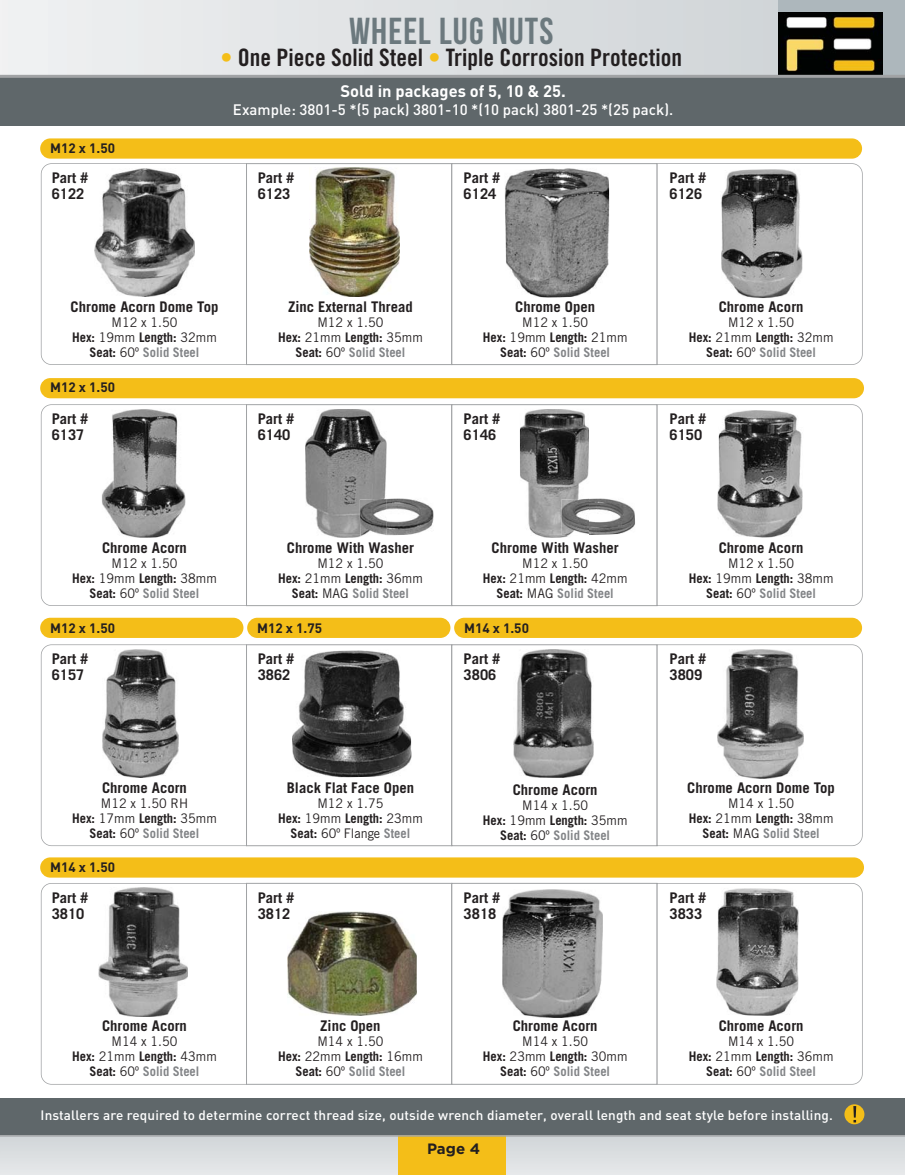
<style>
.page{position:relative;width:905px;height:1175px;background:#fff}
.page>*{position:absolute;margin:0;border:0;box-sizing:border-box;transform-origin:0 0}
.t1{font:700 37.5px "Bebas Neue";letter-spacing:.03em;color:#6c797e}
.t2{font:24px "Trade Gothic Bold Cond Twenty";color:#231f20}
.t3{font:700 16.5px "DIN";color:#fff}
.t4{font:500 15px "DIN";color:#fff}
.t5{font:700 15px "Gotham";color:#231f20}
.t6{font:700 14.7px/16px "Trade Gothic";color:#231f20}
.t7{font:500 13.5px "DIN";letter-spacing:.01em;color:#fff}
.t8{font:700 13.5px "DIN";color:#231f20}
.t9{font:13.2px/15px "Trade Gothic";color:#231f20;text-align:center;scale:.95 1}
.s1{color:#f4be18}
.s2{font-weight:700}
.s3{font-weight:700;color:#828487}
</style>
<div class="page">
<div style="left:0;top:1098px;width:904px;height:37px;background:#5f676a"></div>
<div style="left:0;top:77px;width:904px;height:48px;background:#5f676a"></div>
<div style="left:0;top:1135px;width:904px;height:39px;background:#dbdee0"></div>
<div style="left:399px;top:1135px;width:107px;height:39px;background:#f4be18"></div>
<div style="left:0;top:0;width:785px;height:76px;background:linear-gradient(to right,#eff0f1,#cfd4d7)"></div>
<div style="left:778px;top:0;width:126px;height:76px;background:#adb7bc"></div>
<img style="left:778px;top:13px;width:104px;height:62px">
<hr style="left:0;top:1135px;width:904px;height:1px;background:#a1a3a5">
<hr style="left:0;top:75px;width:904px;height:3px;background:#a1a3a5">
<div style="left:844px;top:1104px;width:20px;height:20px;background:#f4be18;border-radius:50%"></div>
<svg style="left:853px;top:1106px;width:3px;height:16px"></svg>
<svg style="left:41px;top:163px;width:205px;height:202px"></svg>
<img style="left:95px;top:169px;width:100px;height:127px">
<img style="left:310px;top:168px;width:89px;height:129px">
<div style="left:246px;top:163px;width:206px;height:202px;border:1px solid #a1a3a5"></div>
<div style="left:451px;top:163px;width:206px;height:202px;border:1px solid #a1a3a5"></div>
<img style="left:505px;top:168px;width:105px;height:130px">
<svg style="left:656px;top:163px;width:206px;height:202px"></svg>
<img style="left:719px;top:169px;width:84px;height:130px">
<div style="left:40px;top:138px;width:822px;height:21px;background:#f4be18;border-radius:10px"></div>
<div style="left:40px;top:378px;width:824px;height:20px;background:#f4be18;border-radius:10px"></div>
<div style="left:40px;top:617px;width:203px;height:21px;background:#f4be18;border-radius:10px"></div>
<div style="left:40px;top:857px;width:824px;height:20px;background:#f4be18;border-radius:10px"></div>
<div style="left:247px;top:617px;width:203px;height:21px;background:#f4be18;border-radius:10px"></div>
<div style="left:454px;top:617px;width:408px;height:21px;background:#f4be18;border-radius:10px"></div>
<svg style="left:41px;top:404px;width:205px;height:202px"></svg>
<img style="left:100px;top:408px;width:86px;height:130px">
<div style="left:246px;top:404px;width:206px;height:202px;border:1px solid #a1a3a5"></div>
<img style="left:305px;top:409px;width:82px;height:128px">
<div style="left:451px;top:404px;width:206px;height:202px;border:1px solid #a1a3a5"></div>
<img style="left:520px;top:409px;width:69px;height:128px">
<svg style="left:656px;top:404px;width:206px;height:202px"></svg>
<img style="left:716px;top:409px;width:88px;height:129px">
<svg style="left:41px;top:644px;width:205px;height:202px"></svg>
<img style="left:103px;top:649px;width:75px;height:128px">
<div style="left:246px;top:644px;width:206px;height:202px;border:1px solid #a1a3a5"></div>
<img style="left:292px;top:650px;width:120px;height:128px">
<div style="left:451px;top:644px;width:206px;height:202px;border:1px solid #a1a3a5"></div>
<img style="left:514px;top:649px;width:79px;height:128px">
<svg style="left:656px;top:644px;width:206px;height:202px"></svg>
<img style="left:717px;top:649px;width:86px;height:129px">
<svg style="left:41px;top:883px;width:205px;height:201px"></svg>
<img style="left:98px;top:887px;width:89px;height:129px">
<img style="left:288px;top:911px;width:128px;height:104px">
<div style="left:246px;top:883px;width:206px;height:201px;border:1px solid #a1a3a5"></div>
<div style="left:451px;top:883px;width:206px;height:201px;border:1px solid #a1a3a5"></div>
<img style="left:502px;top:889px;width:100px;height:128px">
<svg style="left:656px;top:883px;width:206px;height:201px"></svg>
<img style="left:715px;top:887px;width:85px;height:129px">
<img style="left:387px;top:498px;width:47px;height:37px">
<img style="left:360px;top:499px;width:27px;height:37px">
<img style="left:589px;top:498px;width:46px;height:37px">
<img style="left:561px;top:499px;width:28px;height:37px">
<p class="t8" style="left:50px;top:143px;width:66px">M12 x 1.50</p>
<h1 class="t1" style="left:349px;top:9px;width:206px">WHEEL LUG NUTS</h1>
<h2 class="t2" style="left:220px;top:48px;width:463px"><span class="s1">•</span> One Piece Solid Steel <span class="s1">•</span> Triple Corrosion Protection</h2>
<p class="t3" style="left:340px;top:85px;width:227px">Sold in packages of 5, 10 &amp; 25.</p>
<p class="t4" style="left:233px;top:104px;width:442px">Example: 3801-5 *(5 pack) 3801-10 *(10 pack) 3801-25 *(25 pack).</p>
<p class="t6" style="left:52px;top:171px;width:38px">Part #<br>6122</p>
<p class="t6" style="left:258px;top:171px;width:38px">Part #<br>6123</p>
<p class="t6" style="left:463px;top:171px;width:38px">Part #<br>6124</p>
<p class="t6" style="left:669px;top:171px;width:38px">Part #<br>6126</p>
<p class="t6" style="left:71px;top:300px;width:149px">Chrome Acorn Dome Top</p>
<p class="t9" style="left:72px;top:315px;width:154px">M12 x 1.50<br><span class="s2">Hex:</span> 19mm <span class="s2">Length:</span> 32mm<br><span class="s2">Seat:</span> 60º <span class="s3">Solid Steel</span></p>
<p class="t8" style="left:50px;top:383px;width:66px">M12 x 1.50</p>
<p class="t6" style="left:288px;top:300px;width:126px">Zinc External Thread</p>
<p class="t9" style="left:278px;top:315px;width:154px">M12 x 1.50<br><span class="s2">Hex:</span> 21mm <span class="s2">Length:</span> 35mm<br><span class="s2">Seat:</span> 60º <span class="s3">Solid Steel</span></p>
<p class="t6" style="left:515px;top:300px;width:81px">Chrome Open</p>
<p class="t9" style="left:483px;top:315px;width:154px">M12 x 1.50<br><span class="s2">Hex:</span> 19mm <span class="s2">Length:</span> 21mm<br><span class="s2">Seat:</span> 60º <span class="s3">Solid Steel</span></p>
<p class="t6" style="left:718px;top:300px;width:86px">Chrome Acorn</p>
<p class="t9" style="left:688px;top:315px;width:154px">M12 x 1.50<br><span class="s2">Hex:</span> 21mm <span class="s2">Length:</span> 32mm<br><span class="s2">Seat:</span> 60º <span class="s3">Solid Steel</span></p>
<p class="t6" style="left:52px;top:412px;width:38px">Part #<br>6137</p>
<p class="t6" style="left:258px;top:412px;width:38px">Part #<br>6140</p>
<p class="t6" style="left:463px;top:412px;width:38px">Part #<br>6146</p>
<p class="t6" style="left:669px;top:412px;width:38px">Part #<br>6150</p>
<p class="t6" style="left:102px;top:540px;width:86px">Chrome Acorn</p>
<p class="t9" style="left:72px;top:556px;width:154px">M12 x 1.50<br><span class="s2">Hex:</span> 19mm <span class="s2">Length:</span> 38mm<br><span class="s2">Seat:</span> 60º <span class="s3">Solid Steel</span></p>
<p class="t6" style="left:287px;top:540px;width:128px">Chrome With Washer</p>
<p class="t9" style="left:278px;top:556px;width:154px">M12 x 1.50<br><span class="s2">Hex:</span> 21mm <span class="s2">Length:</span> 36mm<br><span class="s2">Seat:</span> MAG <span class="s3">Solid Steel</span></p>
<p class="t6" style="left:491px;top:540px;width:128px">Chrome With Washer</p>
<p class="t9" style="left:483px;top:556px;width:154px">M12 x 1.50<br><span class="s2">Hex:</span> 21mm <span class="s2">Length:</span> 42mm<br><span class="s2">Seat:</span> MAG <span class="s3">Solid Steel</span></p>
<p class="t8" style="left:50px;top:623px;width:66px">M12 x 1.50</p>
<p class="t8" style="left:257px;top:623px;width:66px">M12 x 1.75</p>
<p class="t8" style="left:464px;top:623px;width:66px">M14 x 1.50</p>
<p class="t6" style="left:718px;top:540px;width:86px">Chrome Acorn</p>
<p class="t9" style="left:688px;top:556px;width:154px">M12 x 1.50<br><span class="s2">Hex:</span> 19mm <span class="s2">Length:</span> 38mm<br><span class="s2">Seat:</span> 60º <span class="s3">Solid Steel</span></p>
<p class="t6" style="left:52px;top:652px;width:38px">Part #<br>6157</p>
<p class="t6" style="left:258px;top:652px;width:38px">Part #<br>3862</p>
<p class="t6" style="left:463px;top:652px;width:38px">Part #<br>3806</p>
<p class="t6" style="left:669px;top:652px;width:38px">Part #<br>3809</p>
<p class="t6" style="left:102px;top:780px;width:86px">Chrome Acorn</p>
<p class="t9" style="left:72px;top:796px;width:154px">M12 x 1.50 RH<br><span class="s2">Hex:</span> 17mm <span class="s2">Length:</span> 35mm<br><span class="s2">Seat:</span> 60º <span class="s3">Solid Steel</span></p>
<p class="t8" style="left:50px;top:862px;width:66px">M14 x 1.50</p>
<p class="t6" style="left:287px;top:780px;width:129px">Black Flat Face Open</p>
<p class="t9" style="left:278px;top:796px;width:154px">M12 x 1.75<br><span class="s2">Hex:</span> 19mm <span class="s2">Length:</span> 23mm<br><span class="s2">Seat:</span> 60º Flange <span class="s3">Steel</span></p>
<p class="t6" style="left:512px;top:783px;width:86px">Chrome Acorn</p>
<p class="t9" style="left:483px;top:799px;width:154px">M14 x 1.50<br><span class="s2">Hex:</span> 19mm <span class="s2">Length:</span> 35mm<br><span class="s2">Seat:</span> 60º <span class="s3">Solid Steel</span></p>
<p class="t6" style="left:687px;top:780px;width:149px">Chrome Acorn Dome Top</p>
<p class="t9" style="left:688px;top:796px;width:154px">M14 x 1.50<br><span class="s2">Hex:</span> 21mm <span class="s2">Length:</span> 38mm<br><span class="s2">Seat:</span> MAG <span class="s3">Solid Steel</span></p>
<p class="t6" style="left:52px;top:890px;width:38px">Part #<br>3810</p>
<p class="t6" style="left:258px;top:890px;width:38px">Part #<br>3812</p>
<p class="t6" style="left:463px;top:890px;width:38px">Part #<br>3818</p>
<p class="t6" style="left:669px;top:890px;width:38px">Part #<br>3833</p>
<p class="t6" style="left:102px;top:1019px;width:86px">Chrome Acorn</p>
<p class="t9" style="left:72px;top:1035px;width:154px">M14 x 1.50<br><span class="s2">Hex:</span> 21mm <span class="s2">Length:</span> 43mm<br><span class="s2">Seat:</span> 60º <span class="s3">Solid Steel</span></p>
<p class="t6" style="left:320px;top:1019px;width:62px">Zinc Open</p>
<p class="t9" style="left:278px;top:1035px;width:154px">M14 x 1.50<br><span class="s2">Hex:</span> 22mm <span class="s2">Length:</span> 16mm<br><span class="s2">Seat:</span> 60º <span class="s3">Solid Steel</span></p>
<p class="t6" style="left:512px;top:1019px;width:86px">Chrome Acorn</p>
<p class="t9" style="left:483px;top:1035px;width:154px">M14 x 1.50<br><span class="s2">Hex:</span> 23mm <span class="s2">Length:</span> 30mm<br><span class="s2">Seat:</span> 60º <span class="s3">Solid Steel</span></p>
<p class="t6" style="left:718px;top:1019px;width:86px">Chrome Acorn</p>
<p class="t9" style="left:688px;top:1035px;width:154px">M14 x 1.50<br><span class="s2">Hex:</span> 21mm <span class="s2">Length:</span> 36mm<br><span class="s2">Seat:</span> 60º <span class="s3">Solid Steel</span></p>
<p class="t7" style="left:41px;top:1109px;width:793px">Installers are required to determine correct thread size, outside wrench diameter, overall length and seat style before installing.</p>
<p class="t5" style="left:427px;top:1139px;width:54px">Page 4</p>
</div>
